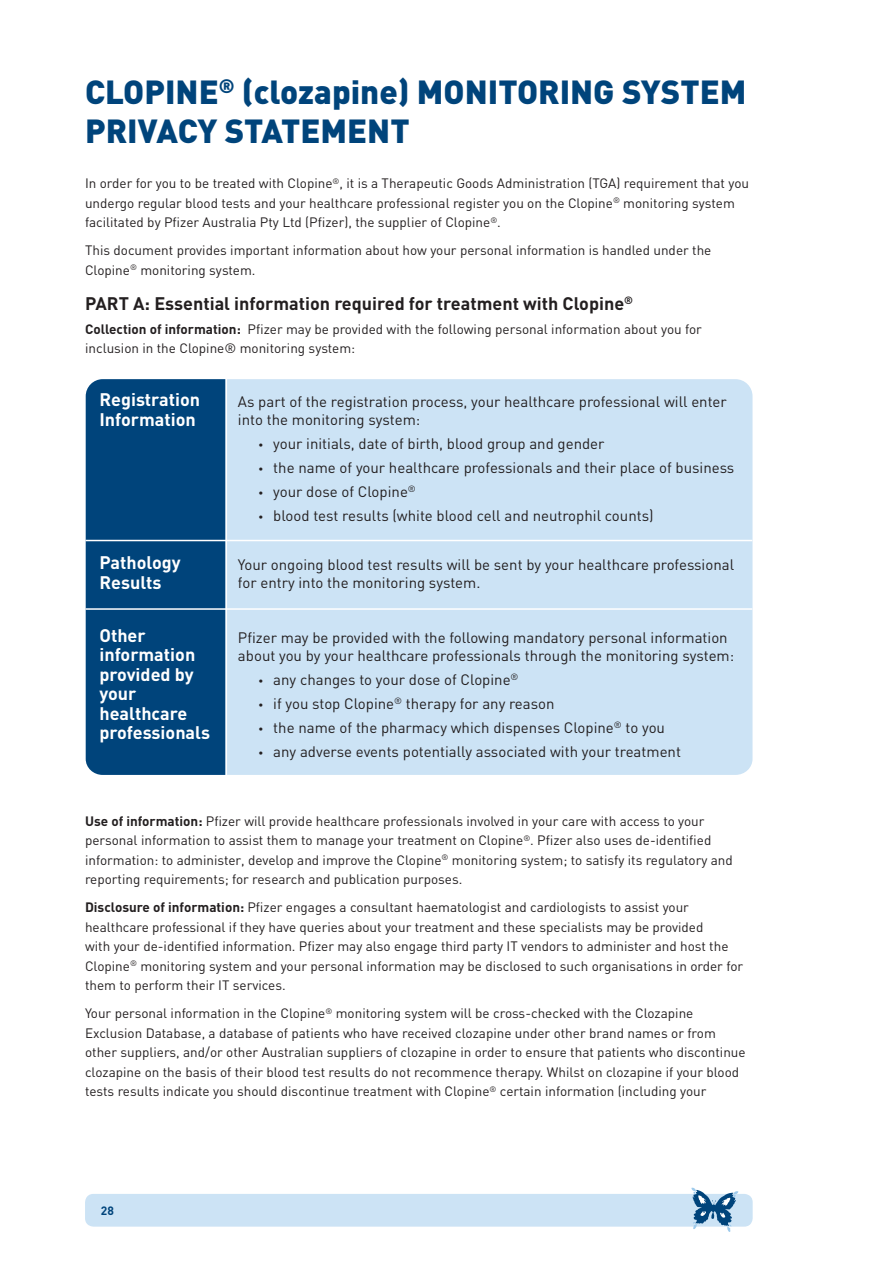
<style>
.page{position:relative;width:893px;height:1263px;background:#fff}
.page>*{position:absolute;margin:0;border:0;box-sizing:border-box;transform-origin:0 0}
.t1{font:900 33px "DIN";color:#00447b}
.t2{font:700 18px/19.5px "DIN";color:#fff}
.t3{font:700 18px "DIN";color:#231f20}
.t4{font:15px/18px "DIN";color:#231f20}
.t5{font:13.5px/19.5px "DIN";color:#231f20}
.t6{font:700 12px "DIN";color:#00447b}
.s1{font-weight:700}
.s2{font-family:"Myriad Pro"}
</style>
<div class="page">
<div style="left:85px;top:1194px;width:668px;height:32px;background:#cce3f5;border-radius:9px"></div>
<svg style="left:685px;top:1187px;width:55px;height:45px"></svg>
<div style="left:225px;top:379px;width:527px;height:396px;background:#cce3f5"></div>
<div style="left:86px;top:379px;width:139px;height:396px;background:#00447b"></div>
<hr style="left:226px;top:379px;width:1px;height:398px;background:#fff">
<hr style="left:86px;top:540px;width:666px;height:1px;background:#fff">
<hr style="left:86px;top:608px;width:666px;height:2px;background:#fff">
<h1 class="t1" style="left:85px;top:70px;width:379px">CLOPINE<sup>®</sup> (CLOZAPINE) MONITORING</h1>
<h1 class="t1" style="left:622px;top:70px;width:61px">SYSTEM</h1>
<h1 class="t1" style="left:85px;top:109px;width:181px">PRIVACY STATEMENT</h1>
<p class="t5" style="left:85px;top:173px;width:666px">In order for you to be treated with Clopine<sup>®</sup>, it is a Therapeutic Goods Administration (TGA) requirement that you undergo regular blood tests and your healthcare professional register you on the Clopine<sup>®</sup> monitoring system facilitated by Pfizer Australia Pty Ltd (Pfizer), the supplier of Clopine<sup>®</sup>.</p>
<p class="t5" style="left:85px;top:240px;width:628px">This document provides important information about how your personal information is handled under the<br>Clopine<sup>®</sup> monitoring system.</p>
<h2 class="t3" style="left:85px;top:292px;width:549px">PART A: Essential information required for treatment with Clopine<sup>®</sup></h2>
<p class="t5" style="left:85px;top:319px;width:618px"><span class="s1">Collection of information:</span> Pfizer may be provided with the following personal information about you for inclusion in the Clopine® monitoring system:</p>
<h2 class="t2" style="left:99px;top:389px;width:102px">Registration<br>Information</h2>
<p class="t4" style="left:238px;top:392px;width:490px">As part of the registration process, your healthcare professional will enter into the monitoring system:</p>
<p class="t4" style="left:259px;top:434px;width:347px"><span class="s2">•</span> your initials, date of birth, blood group and gender</p>
<p class="t4" style="left:259px;top:458px;width:477px"><span class="s2">•</span> the name of your healthcare professionals and their place of business</p>
<p class="t4" style="left:259px;top:482px;width:158px"><span class="s2">•</span> your dose of Clopine<sup>®</sup></p>
<p class="t4" style="left:259px;top:506px;width:396px"><span class="s2">•</span> blood test results (white blood cell and neutrophil counts)</p>
<h2 class="t2" style="left:99px;top:552px;width:83px">Pathology<br>Results</h2>
<p class="t4" style="left:238px;top:555px;width:498px">Your ongoing blood test results will be sent by your healthcare professional for entry into the monitoring system.</p>
<h2 class="t2" style="left:99px;top:625px;width:112px">Other information provided by your healthcare professionals</h2>
<p class="t4" style="left:238px;top:628px;width:498px">Pfizer may be provided with the following mandatory personal information about you by your healthcare professionals through the monitoring system:</p>
<p class="t4" style="left:259px;top:670px;width:261px"><span class="s2">•</span> any changes to your dose of Clopine<sup>®</sup></p>
<p class="t4" style="left:259px;top:694px;width:297px"><span class="s2">•</span> if you stop Clopine<sup>®</sup> therapy for any reason</p>
<p class="t4" style="left:259px;top:718px;width:408px"><span class="s2">•</span> the name of the pharmacy which dispenses Clopine<sup>®</sup> to you</p>
<p class="t4" style="left:259px;top:742px;width:424px"><span class="s2">•</span> any adverse events potentially associated with your treatment</p>
<p class="t5" style="left:85px;top:811px;width:649px"><span class="s1">Use of information:</span> Pfizer will provide healthcare professionals involved in your care with access to your personal information to assist them to manage your treatment on Clopine<sup>®</sup>. Pfizer also uses de-identified information: to administer, develop and improve the Clopine<sup>®</sup> monitoring system; to satisfy its regulatory and reporting requirements; for research and publication purposes.</p>
<p class="t5" style="left:85px;top:897px;width:660px"><span class="s1">Disclosure of information:</span> Pfizer engages a consultant haematologist and cardiologists to assist your healthcare professional if they have queries about your treatment and these specialists may be provided<br>with your de-identified information. Pfizer may also engage third party IT vendors to administer and host the Clopine<sup>®</sup> monitoring system and your personal information may be disclosed to such organisations in order for them to perform their IT services.</p>
<p class="t5" style="left:85px;top:1003px;width:662px">Your personal information in the Clopine<sup>®</sup> monitoring system will be cross-checked with the Clozapine Exclusion Database, a database of patients who have received clozapine under other brand names or from other suppliers, and/or other Australian suppliers of clozapine in order to ensure that patients who discontinue clozapine on the basis of their blood test results do not recommence therapy. Whilst on clozapine if your blood tests results indicate you should discontinue treatment with Clopine<sup>®</sup> certain information (including your</p>
<p class="t6" style="left:101px;top:1203px;width:15px">28</p>
</div>
